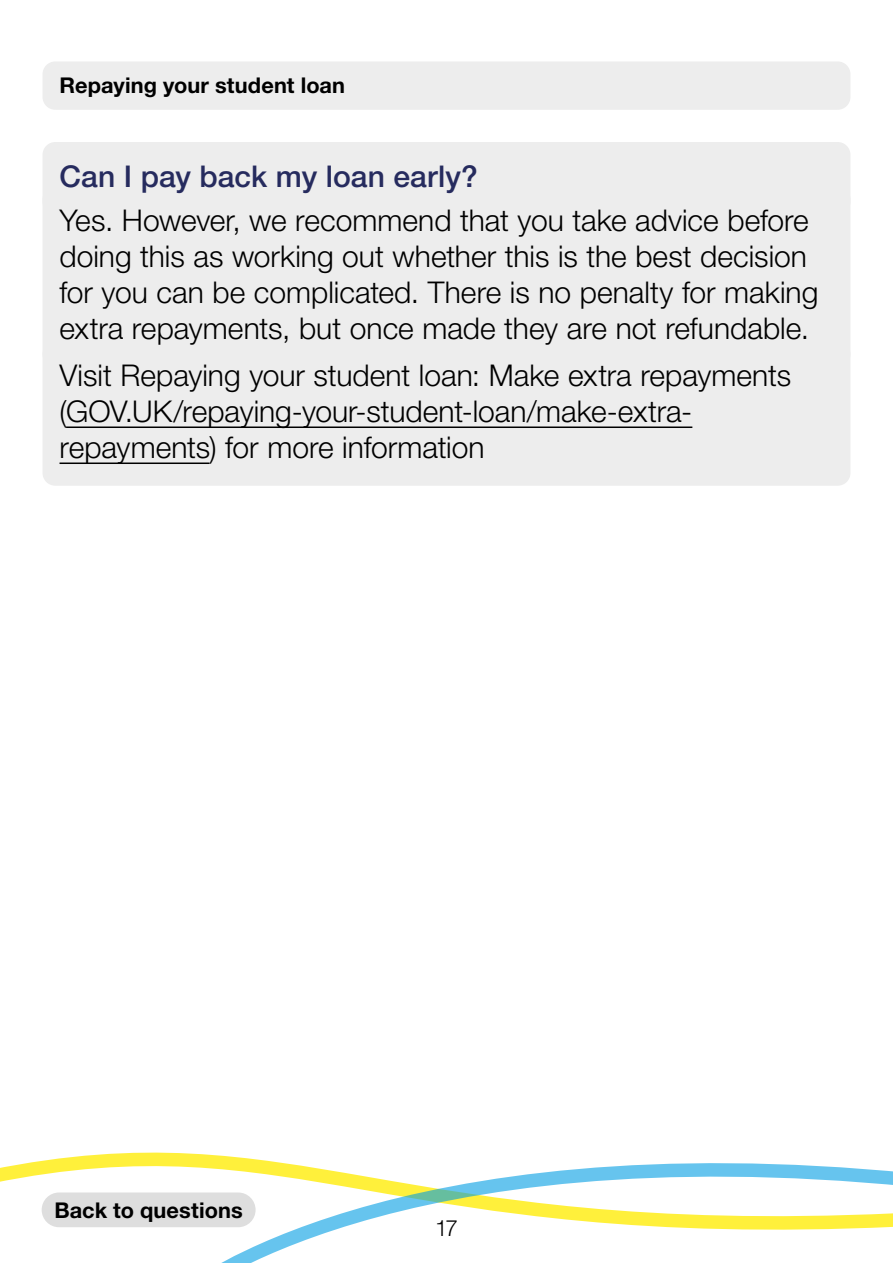
<style>
.page{position:relative;width:893px;height:1263px;background:#fff}
.page>*{position:absolute;margin:0;border:0;box-sizing:border-box;transform-origin:0 0}
.Answer_1{font:300 30px/36px "Helvetica Neue LT Pro";color:#000}
.Question{font:500 30px "Helvetica Neue LT Pro";color:#262b5e}
.t1{font:300 22.5px "Helvetica Neue LT Pro";color:#000}
.t2{font:700 21.75px "Helvetica Neue LT Pro";letter-spacing:.005em;color:#000}
</style>
<div class="page">
<svg style="left:0;top:1152px;width:173px;height:75px"></svg>
<svg style="left:173px;top:1152px;width:720px;height:111px"></svg>
<div style="left:43px;top:61px;width:807px;height:49px;background:#ededed;border-radius:13px"></div>
<div style="left:42px;top:1192px;width:214px;height:35px;background:#dedede;border-radius:17px"></div>
<div style="left:43px;top:142px;width:807px;height:73px;background:#ededed;border-radius:13px"></div>
<div style="left:43px;top:187px;width:807px;height:180px;background:#ededed;border-radius:13px"></div>
<div style="left:43px;top:341px;width:807px;height:145px;background:#ededed;border-radius:13px"></div>
<hr style="left:66px;top:426px;width:626px;height:2px;background:#000">
<hr style="left:60px;top:462px;width:149px;height:2px;background:#000">
<p class="t2" style="left:60px;top:72px;width:287px">Repaying your student loan</p>
<h3 class="Question" style="left:60px;top:158px;width:420px">Can I pay back my loan early?</h3>
<p class="Answer_1" style="left:60px;top:202px;width:760px">Yes. However, we recommend that you take advice before doing this as working out whether this is the best decision for you can be complicated. There is no penalty for making extra repayments, but once made they are not refundable.</p>
<p class="Answer_1" style="left:60px;top:357px;width:733px">Visit Repaying your student loan: Make extra repayments (GOV.UK/repaying-your-student-loan/make-extra&shy;repayments) for more information</p>
<p class="t2" style="left:54px;top:1196px;width:190px">Back to questions</p>
<p class="t1" style="left:435px;top:1214px;width:24px">17</p>
</div>
